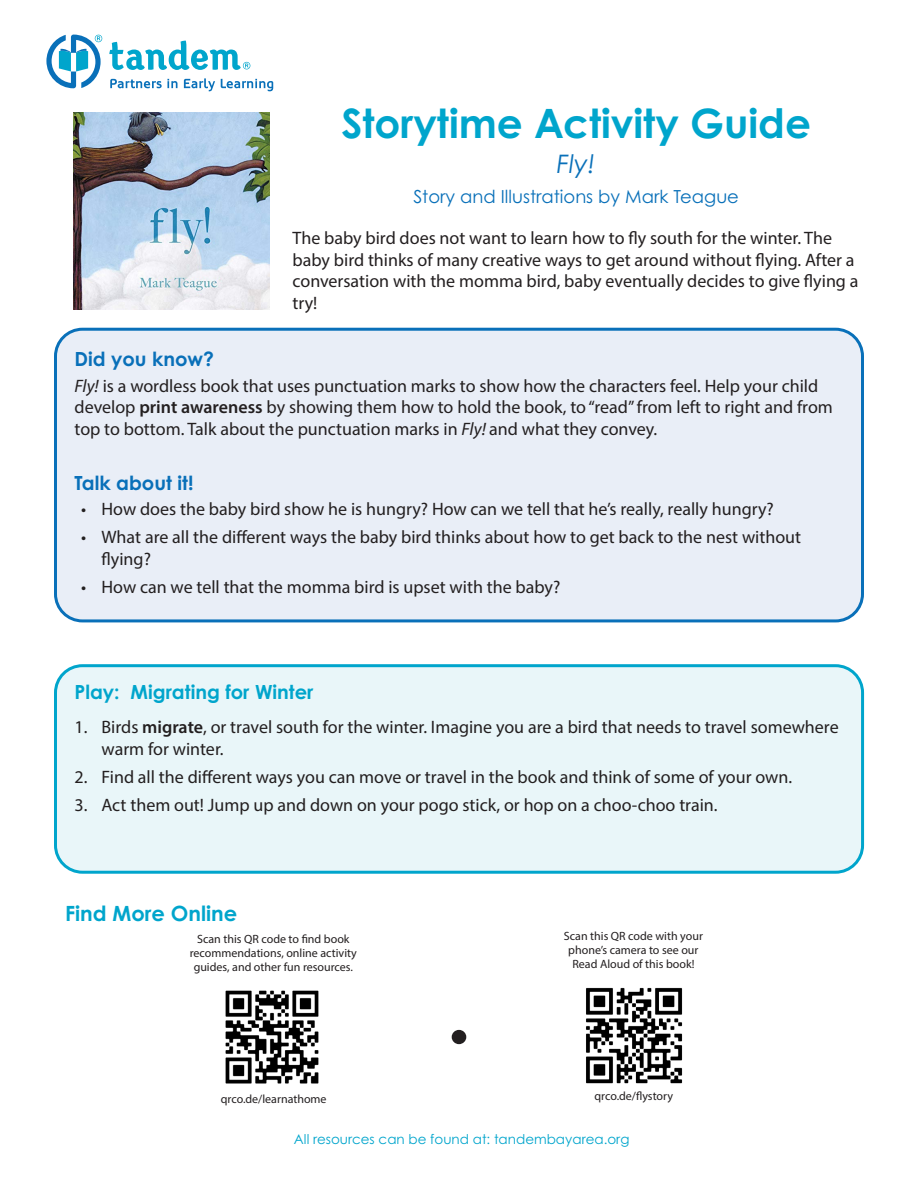
<style>
.page{position:relative;width:918px;height:1188px;background:#fff}
.page>*{position:absolute;margin:0;border:0;box-sizing:border-box;transform-origin:0 0}
.t1{font:700 40.5px "Century Gothic Pro";color:#00a5cc}
.t2{font:italic 25.5px "Century Gothic Pro";color:#0970b9}
.t3{font:700 21px "Century Gothic Pro";color:#00a5cc}
.t4{font:700 19.5px "Century Gothic Pro";color:#0970b9}
.t5{font:700 19.5px "Century Gothic Pro";color:#00a5cc}
.t6{font:18px/21.6px "Myriad Pro";color:#231f20}
.t7{font:18px "Century Gothic Pro";color:#0970b9}
.t8{font:13.5px "Century Gothic Pro";color:#00a5cc}
.t9{font:12px/14.4px "Myriad Pro";color:#231f20;text-align:center}
.s1{font-style:italic}
.s2{font-weight:600}
</style>
<div class="page">
<svg style="left:110px;top:79px;width:67px;height:9px"></svg>
<svg style="left:184px;top:78px;width:31px;height:13px"></svg>
<svg style="left:221px;top:79px;width:52px;height:12px"></svg>
<svg style="left:46px;top:35px;width:56px;height:53px"></svg>
<svg style="left:109px;top:41px;width:141px;height:29px"></svg>
<img style="left:73px;top:113px;width:197px;height:197px">
<div style="left:56px;top:329px;width:806px;height:292px;background:#e9eef7;border-radius:27px"></div>
<div style="left:54px;top:328px;width:810px;height:294px;border:3px solid #0970b9;border-radius:27px"></div>
<div style="left:452px;top:1031px;width:14px;height:12px;background:#231f20;border-radius:50%"></div>
<div style="left:452px;top:1030px;width:14px;height:14px;border:2px solid #231f20;border-radius:50%"></div>
<img style="left:225px;top:990px;width:94px;height:94px">
<img style="left:586px;top:987px;width:97px;height:97px">
<div style="left:56px;top:666px;width:807px;height:206px;background:#e9f6f9;border-radius:27px"></div>
<div style="left:54px;top:664px;width:810px;height:210px;border:3px solid #00a5cc;border-radius:27px"></div>
<p class="t1" style="left:341px;top:98px;width:471px">Storytime Activity Guide</p>
<p class="t2" style="left:557px;top:148px;width:40px">Fly!</p>
<p class="t7" style="left:413px;top:186px;width:327px">Story and Illustrations by Mark Teague</p>
<p class="t6" style="left:293px;top:227px;width:567px">The baby bird does not want to learn how to fly south for the winter. The baby bird thinks of many creative ways to get around without flying. After a conversation with the momma bird, baby eventually decides to give flying a try!</p>
<p class="t4" style="left:75px;top:347px;width:141px">Did you know?</p>
<p class="t6" style="left:75px;top:375px;width:760px"><span class="s1">Fly!</span> is a wordless book that uses punctuation marks to show how the characters feel. Help your child develop <span class="s2">print awareness</span> by showing them how to hold the book, to “read” from left to right and from top to bottom. Talk about the punctuation marks in <span class="s1">Fly!</span> and what they convey.</p>
<p class="t4" style="left:75px;top:471px;width:120px">Talk about it!</p>
<p class="t6" style="left:81px;top:498px;width:694px">• How does the baby bird show he is hungry? How can we tell that he’s really, really hungry?</p>
<p class="t6" style="left:102px;top:526px;width:701px;text-indent:-20px">• What are all the different ways the baby bird thinks about how to get back to the nest without flying?</p>
<p class="t6" style="left:81px;top:576px;width:481px">• How can we tell that the momma bird is upset with the baby?</p>
<p class="t5" style="left:74px;top:679px;width:240px">Play: Migrating for Winter</p>
<p class="t6" style="left:102px;top:716px;width:739px;text-indent:-27px">1. Birds <span class="s2">migrate</span>, or travel south for the winter. Imagine you are a bird that needs to travel somewhere warm for winter.</p>
<p class="t6" style="left:75px;top:766px;width:719px">2. Find all the different ways you can move or travel in the book and think of some of your own.</p>
<p class="t6" style="left:75px;top:794px;width:645px">3. Act them out! Jump up and down on your pogo stick, or hop on a choo-choo train.</p>
<p class="t3" style="left:65px;top:900px;width:174px">Find More Online</p>
<p class="t9" style="left:190px;top:931px;width:169px">Scan this QR code to find book recommendations, online activity guides, and other fun resources.</p>
<p class="t9" style="left:564px;top:928px;width:141px">Scan this QR code with your phone’s camera to see our<br>Read Aloud of this book!</p>
<p class="t9" style="left:221px;top:1092px;width:107px">qrco.de/learnathome</p>
<p class="t9" style="left:595px;top:1089px;width:80px">qrco.de/flystory</p>
<p class="t8" style="left:294px;top:1131px;width:337px">All resources can be found at: tandembayarea.org</p>
</div>
